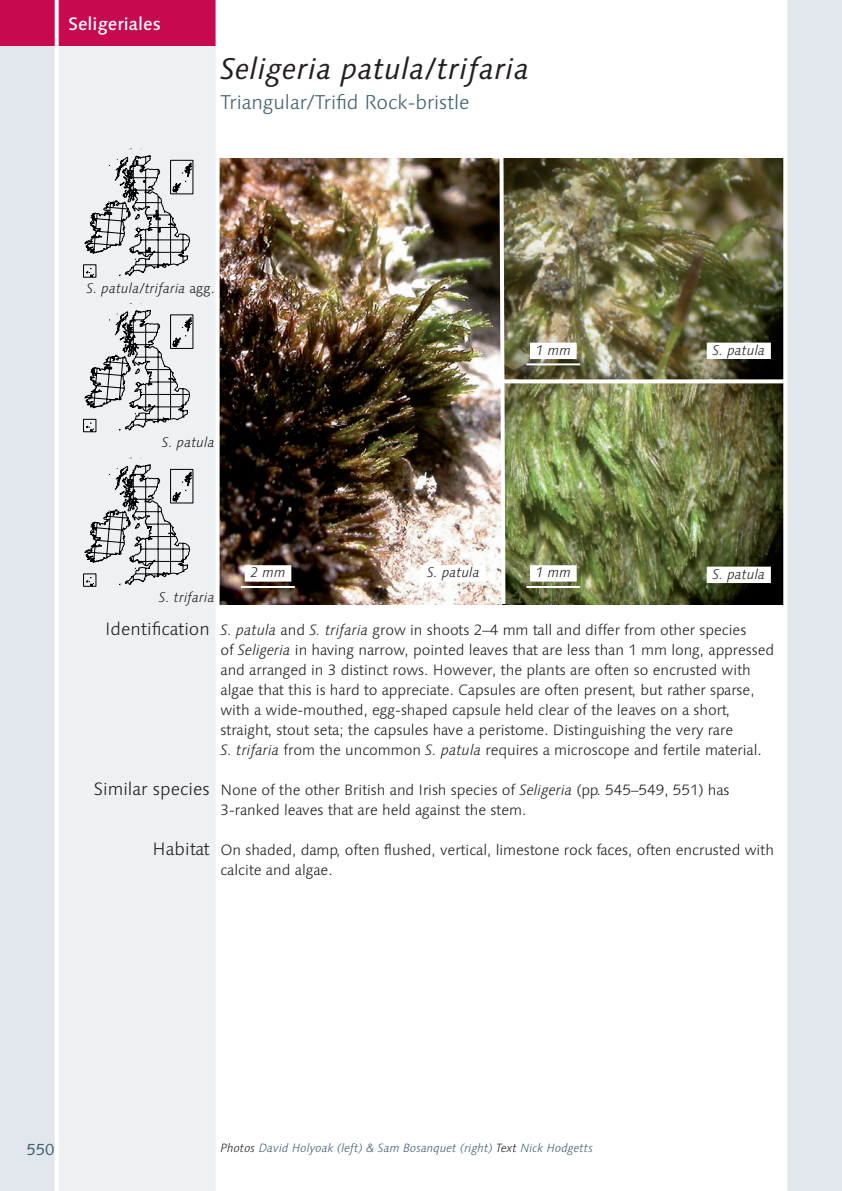
<style>
.page{position:relative;width:842px;height:1191px;background:#fff}
.page>*{position:absolute;margin:0;border:0;box-sizing:border-box;transform-origin:0 0}
.Title_1_Moss_Species{font:italic 30px "Linotype Syntax";letter-spacing:.01em;color:#231f20}
.Title_3_Moss_English{font:300 20px "Linotype Syntax";color:#3f5f6e}
.Text_Subheads_Right{font:300 18px "Linotype Syntax";color:#231f20}
.Title_4_Order_Name{font:500 18px "Linotype Syntax";color:#fff}
.t1{font:16px "Linotype Syntax";color:#3f5f6e}
.Text_Body{font:300 15px/20px "Linotype Syntax";letter-spacing:-.005em;color:#231f20}
.Drawing_Scale_Bar{font:italic 300 14px "Linotype Syntax";color:#231f20}
.Photo_Annotation_Wit{font:italic 300 14px "Linotype Syntax";color:#231f20}
.Photo_Scale_Bar_With{font:italic 300 14px "Linotype Syntax";color:#231f20}
.Text_Credits{font:italic 300 12px "Linotype Syntax";color:#3f5f6e}
.s1{font-style:normal}
.s2{font-style:italic}
.s3{color:#231f20}
</style>
<div class="page">
<img style="left:220px;top:159px;width:277px;height:445px">
<img style="left:507px;top:159px;width:276px;height:445px">
<hr style="left:241px;top:586px;width:54px;height:2px;background:#fff">
<hr style="left:526px;top:586px;width:54px;height:2px;background:#fff">
<hr style="left:526px;top:363px;width:54px;height:2px;background:#fff">
<div style="left:245px;top:565px;width:46px;height:16px;background:#fff"></div>
<div style="left:421px;top:565px;width:64px;height:16px;background:#fff"></div>
<div style="left:530px;top:565px;width:47px;height:16px;background:#fff"></div>
<div style="left:707px;top:566px;width:64px;height:17px;background:#fff"></div>
<div style="left:530px;top:342px;width:47px;height:17px;background:#fff"></div>
<div style="left:707px;top:342px;width:64px;height:17px;background:#fff"></div>
<img style="left:497px;top:158px;width:10px;height:447px">
<svg style="left:502px;top:379px;width:281px;height:4px"></svg>
<div style="left:0;top:0;width:218px;height:1191px;background:#edf1f4"></div>
<div style="left:0;top:0;width:57px;height:1191px;background:#e1e7ec"></div>
<div style="left:0;top:0;width:218px;height:45px;background:#c7094f"></div>
<hr style="left:55px;top:0;width:4px;height:1191px;background:#fff">
<div style="left:785px;top:0;width:57px;height:1191px;background:#e1e7ec"></div>
<hr style="left:216px;top:0;width:4px;height:1191px;background:#fff">
<hr style="left:783px;top:0;width:4px;height:1191px;background:#fff">
<svg style="left:83px;top:149px;width:110px;height:128px"></svg>
<svg style="left:83px;top:303px;width:110px;height:129px"></svg>
<svg style="left:83px;top:458px;width:110px;height:128px"></svg>
<p class="Title_4_Order_Name" style="left:68px;top:13px;width:94px">Seligeriales</p>
<p class="Title_1_Moss_Species" style="left:220px;top:51px;width:310px">Seligeria patula<span class="s1">/</span>trifaria</p>
<p class="Title_3_Moss_English" style="left:220px;top:90px;width:251px">Triangular/Trifid Rock-bristle</p>
<p class="Drawing_Scale_Bar" style="left:87px;top:279px;width:130px">S. patula<span class="s1">/</span>trifaria <span class="s1">agg.</span></p>
<p class="Drawing_Scale_Bar" style="left:162px;top:434px;width:54px">S. patula</p>
<p class="Photo_Scale_Bar_With" style="left:536px;top:342px;width:37px">1 mm</p>
<p class="Photo_Annotation_Wit" style="left:712px;top:342px;width:54px">S. patula</p>
<p class="Drawing_Scale_Bar" style="left:159px;top:588px;width:57px">S. trifaria</p>
<p class="Photo_Scale_Bar_With" style="left:250px;top:564px;width:37px">2 mm</p>
<p class="Photo_Annotation_Wit" style="left:427px;top:564px;width:54px">S. patula</p>
<p class="Photo_Scale_Bar_With" style="left:536px;top:564px;width:37px">1 mm</p>
<p class="Photo_Annotation_Wit" style="left:712px;top:566px;width:54px">S. patula</p>
<p class="Text_Subheads_Right" style="left:105px;top:618px;width:106px">Identification</p>
<p class="Text_Subheads_Right" style="left:94px;top:778px;width:117px">Similar species</p>
<p class="Text_Subheads_Right" style="left:153px;top:838px;width:59px">Habitat</p>
<p class="Text_Body" style="left:220px;top:620px;width:555px"><span class="s2">S. patula</span> and <span class="s2">S. trifaria</span> grow in shoots 2–4 mm tall and differ from other species<br>of <span class="s2">Seligeria</span> in having narrow, pointed leaves that are less than 1 mm long, appressed and arranged in 3 distinct rows. However, the plants are often so encrusted with algae that this is hard to appreciate. Capsules are often present, but rather sparse, with a wide-mouthed, egg-shaped capsule held clear of the leaves on a short, straight, stout seta; the capsules have a peristome. Distinguishing the very rare<br><span class="s2">S. trifaria</span> from the uncommon <span class="s2">S. patula</span> requires a microscope and fertile material.</p>
<p class="Text_Body" style="left:220px;top:780px;width:511px">None of the other British and Irish species of <span class="s2">Seligeria</span> (pp. 545–549, 551) has<br>3-ranked leaves that are held against the stem.</p>
<p class="Text_Body" style="left:220px;top:840px;width:555px">On shaded, damp, often flushed, vertical, limestone rock faces, often encrusted with calcite and algae.</p>
<p class="t1" style="left:26px;top:1139px;width:30px">550</p>
<p class="Text_Credits" style="left:220px;top:1140px;width:374px"><span class="s3">Photos</span> David Holyoak (left) &amp; Sam Bosanquet (right) <span class="s3">Text</span> Nick Hodgetts</p>
</div>
